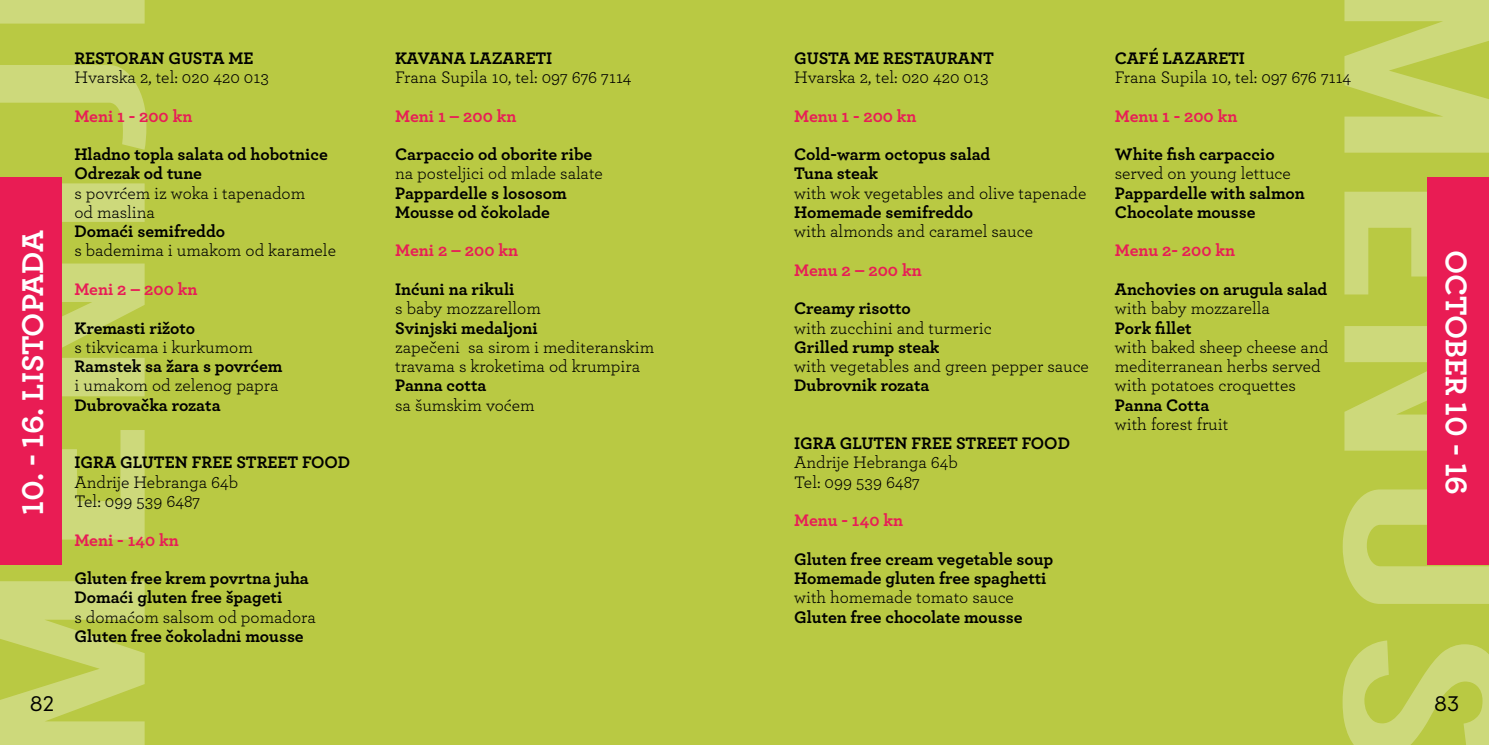
<style>
.page{position:relative;width:1489px;height:745px;background:#fff}
.page>*{position:absolute;margin:0;border:0;box-sizing:border-box;transform-origin:0 0}
.t1{font:700 31.5px "Archer";color:#fff}
.t2{font:21px "Intro";color:#000}
.t3{font:17.5px/19.2px "Archer";color:#000}
.t4{font:700 17.5px/19.2px "Archer";color:#000}
.t5{font:700 17.5px "Archer";color:#e81d56}
</style>
<div class="page">
<div style="left:0;top:0;width:1488px;height:744px;background:#b9c943"></div>
<svg style="left:1342px;top:0;width:146px;height:744px;fill:#cdd97b"></svg>
<svg style="left:0;top:0;width:146px;height:744px;fill:#cdd97b"></svg>
<div style="left:0;top:177px;width:62px;height:387px;background:#e91c54"></div>
<div style="left:1427px;top:177px;width:61px;height:387px;background:#e91c54"></div>
<h1 class="t1" style="left:8px;top:514px;width:286px;rotate:-90deg">10. - 16. LISTOPADA</h1>
<p class="t4" style="left:74px;top:47px;width:181px">RESTORAN GUSTA ME</p>
<p class="t3" style="left:74px;top:67px;width:196px">Hvarska 2, tel: 020 420 013</p>
<p class="t5" style="left:74px;top:102px;width:119px">Meni 1 - 200 kn</p>
<p class="t4" style="left:74px;top:143px;width:255px">Hladno topla salata od hobotnice<br>Odrezak od tune</p>
<p class="t3" style="left:74px;top:182px;width:232px">s povrćem iz woka i tapenadom od maslina</p>
<p class="t4" style="left:74px;top:220px;width:152px">Domaći semifreddo</p>
<p class="t3" style="left:74px;top:240px;width:263px">s bademima i umakom od karamele</p>
<p class="t5" style="left:74px;top:275px;width:124px">Meni 2 – 200 kn</p>
<p class="t4" style="left:74px;top:317px;width:122px">Kremasti rižoto</p>
<p class="t3" style="left:74px;top:336px;width:180px">s tikvicama i kurkumom</p>
<p class="t4" style="left:74px;top:355px;width:210px">Ramstek sa žara s povrćem</p>
<p class="t3" style="left:74px;top:375px;width:206px">i umakom od zelenog papra</p>
<p class="t4" style="left:74px;top:394px;width:148px">Dubrovačka rozata</p>
<p class="t4" style="left:74px;top:451px;width:277px">IGRA GLUTEN FREE STREET FOOD</p>
<p class="t3" style="left:74px;top:471px;width:165px">Andrije Hebranga 64b<br>Tel: 099 539 6487</p>
<p class="t5" style="left:74px;top:525px;width:106px">Meni - 140 kn</p>
<p class="t4" style="left:74px;top:567px;width:236px">Gluten free krem povrtna juha<br>Domaći gluten free špageti</p>
<p class="t3" style="left:74px;top:606px;width:243px">s domaćom salsom od pomadora</p>
<p class="t4" style="left:74px;top:625px;width:231px">Gluten free čokoladni mousse</p>
<p class="t4" style="left:395px;top:47px;width:159px">KAVANA LAZARETI</p>
<p class="t3" style="left:395px;top:67px;width:238px">Frana Supila 10, tel: 097 676 7114</p>
<p class="t5" style="left:395px;top:102px;width:123px">Meni 1 – 200 kn</p>
<p class="t4" style="left:395px;top:143px;width:199px">Carpaccio od oborite ribe</p>
<p class="t3" style="left:395px;top:163px;width:209px">na posteljici od mlade salate</p>
<p class="t4" style="left:395px;top:182px;width:173px">Pappardelle s lososom<br>Mousse od čokolade</p>
<p class="t5" style="left:395px;top:236px;width:124px">Meni 2 – 200 kn</p>
<p class="t4" style="left:395px;top:278px;width:121px">Inćuni na rikuli</p>
<p class="t3" style="left:395px;top:298px;width:147px">s baby mozzarellom</p>
<p class="t4" style="left:395px;top:317px;width:144px">Svinjski medaljoni</p>
<p class="t3" style="left:395px;top:336px;width:261px">zapečeni sa sirom i mediteranskim travama s kroketima od krumpira</p>
<p class="t4" style="left:395px;top:374px;width:93px">Panna cotta</p>
<p class="t3" style="left:395px;top:394px;width:141px">sa šumskim voćem</p>
<p class="t4" style="left:794px;top:47px;width:201px">GUSTA ME RESTAURANT</p>
<p class="t3" style="left:794px;top:67px;width:196px">Hvarska 2, tel: 020 420 013</p>
<p class="t5" style="left:794px;top:102px;width:124px">Menu 1 - 200 kn</p>
<p class="t4" style="left:794px;top:143px;width:198px">Cold-warm octopus salad<br>Tuna steak</p>
<p class="t3" style="left:794px;top:182px;width:294px">with wok vegetables and olive tapenade</p>
<p class="t4" style="left:794px;top:201px;width:181px">Homemade semifreddo</p>
<p class="t3" style="left:794px;top:221px;width:240px">with almonds and caramel sauce</p>
<p class="t5" style="left:794px;top:256px;width:129px">Menu 2 – 200 kn</p>
<p class="t4" style="left:794px;top:297px;width:118px">Creamy risotto</p>
<p class="t3" style="left:794px;top:317px;width:199px">with zucchini and turmeric</p>
<p class="t4" style="left:794px;top:336px;width:147px">Grilled rump steak</p>
<p class="t3" style="left:794px;top:355px;width:296px">with vegetables and green pepper sauce</p>
<p class="t4" style="left:794px;top:374px;width:137px">Dubrovnik rozata</p>
<p class="t4" style="left:794px;top:432px;width:277px">IGRA GLUTEN FREE STREET FOOD</p>
<p class="t3" style="left:794px;top:452px;width:165px">Andrije Hebranga 64b<br>Tel: 099 539 6487</p>
<p class="t5" style="left:794px;top:506px;width:110px">Menu - 140 kn</p>
<p class="t4" style="left:794px;top:548px;width:261px">Gluten free cream vegetable soup<br>Homemade gluten free spaghetti</p>
<p class="t3" style="left:794px;top:586px;width:221px">with homemade tomato sauce</p>
<p class="t4" style="left:794px;top:605px;width:230px">Gluten free chocolate mousse</p>
<p class="t4" style="left:1114px;top:47px;width:132px">CAFÉ LAZARETI</p>
<p class="t3" style="left:1114px;top:67px;width:238px">Frana Supila 10, tel: 097 676 7114</p>
<p class="t5" style="left:1114px;top:102px;width:124px">Menu 1 - 200 kn</p>
<p class="t4" style="left:1114px;top:143px;width:161px">White fish carpaccio</p>
<p class="t3" style="left:1114px;top:163px;width:177px">served on young lettuce</p>
<p class="t4" style="left:1114px;top:182px;width:191px">Pappardelle with salmon<br>Chocolate mousse</p>
<p class="t5" style="left:1114px;top:236px;width:122px">Menu 2- 200 kn</p>
<p class="t4" style="left:1114px;top:278px;width:214px">Anchovies on arugula salad</p>
<p class="t3" style="left:1114px;top:298px;width:157px">with baby mozzarella</p>
<p class="t4" style="left:1114px;top:317px;width:78px">Pork fillet</p>
<p class="t3" style="left:1114px;top:336px;width:215px">with baked sheep cheese and mediterranean herbs served with potatoes croquettes</p>
<p class="t4" style="left:1114px;top:394px;width:96px">Panna Cotta</p>
<p class="t3" style="left:1114px;top:413px;width:115px">with forest fruit</p>
<h1 class="t1" style="left:1480px;top:250px;width:246px;rotate:90deg">OCTOBER 10 - 16</h1>
<p class="t2" style="left:30px;top:690px;width:26px">82</p>
<p class="t2" style="left:1433px;top:690px;width:27px">83</p>
</div>
